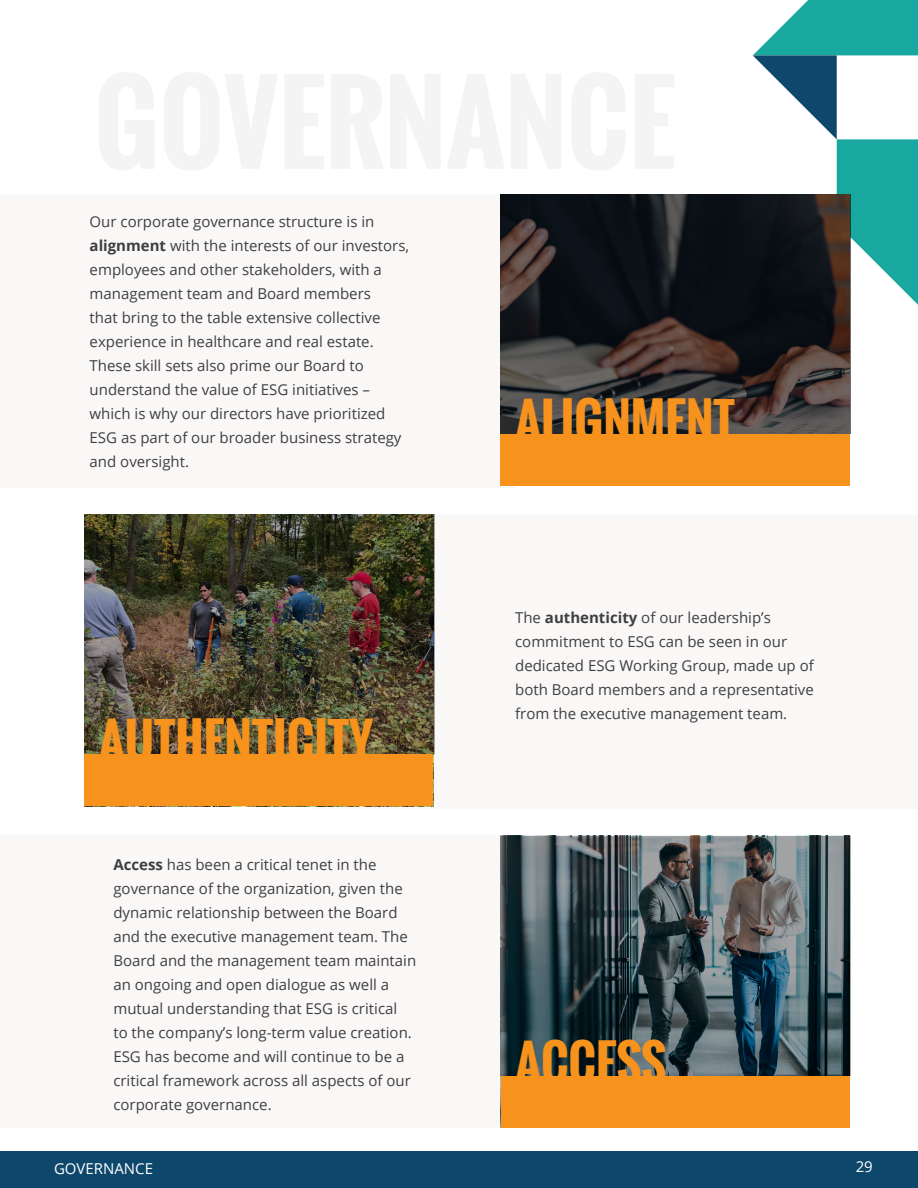
<style>
.page{position:relative;width:918px;height:1188px;background:#fff}
.page>*{position:absolute;margin:0;border:0;box-sizing:border-box;transform-origin:0 0}
.t1{font:700 48px "Oswald";color:#f7931d}
.t2{font:15px/24px "Open Sans";color:#3f3f3f}
.t3{font:15px "Open Sans";color:#fff}
.s1{font-weight:700}
</style>
<div class="page">
<div style="left:0;top:1151px;width:918px;height:37px;background:#0e476c"></div>
<div style="left:0;top:835px;width:604px;height:292px;background:#faf7f7"></div>
<svg style="left:500px;top:836px;width:350px;height:240px;background:#47575c"></svg>
<div style="left:314px;top:515px;width:604px;height:294px;background:#faf7f7"></div>
<img style="left:84px;top:515px;width:351px;height:239px">
<svg style="left:753px;top:0;width:165px;height:305px"></svg>
<div style="left:0;top:195px;width:515px;height:292px;background:#faf7f7"></div>
<div style="left:500px;top:434px;width:349px;height:51px;background:#f7931d"></div>
<div style="left:84px;top:754px;width:349px;height:52px;background:#f7931d"></div>
<div style="left:501px;top:1076px;width:348px;height:51px;background:#f7931d"></div>
<svg style="left:501px;top:194px;width:350px;height:240px;background:#272627"></svg>
<p class="t2" style="left:90px;top:209px;width:321px">Our corporate governance structure is in <span class="s1">alignment</span> with the interests of our investors, employees and other stakeholders, with a management team and Board members<br>that bring to the table extensive collective experience in healthcare and real estate.<br>These skill sets also prime our Board to understand the value of ESG initiatives – which is why our directors have prioritized ESG as part of our broader business strategy and oversight.</p>
<p class="t1" style="left:99px;top:704px;width:276px">AUTHENTICITY</p>
<p class="t2" style="left:113px;top:852px;width:304px"><span class="s1">Access</span> has been a critical tenet in the governance of the organization, given the dynamic relationship between the Board and the executive management team. The Board and the management team maintain an ongoing and open dialogue as well a mutual understanding that ESG is critical<br>to the company’s long-term value creation.<br>ESG has become and will continue to be a critical framework across all aspects of our corporate governance.</p>
<p class="t3" style="left:54px;top:1158px;width:101px">GOVERNANCE</p>
<p class="t1" style="left:515px;top:385px;width:221px">ALIGNMENT</p>
<p class="t2" style="left:515px;top:606px;width:300px">The <span class="s1">authenticity</span> of our leadership’s commitment to ESG can be seen in our dedicated ESG Working Group, made up of both Board members and a representative from the executive management team.</p>
<p class="t1" style="left:515px;top:1026px;width:152px">ACCESS</p>
<p class="t3" style="left:856px;top:1157px;width:19px">29</p>
</div>
